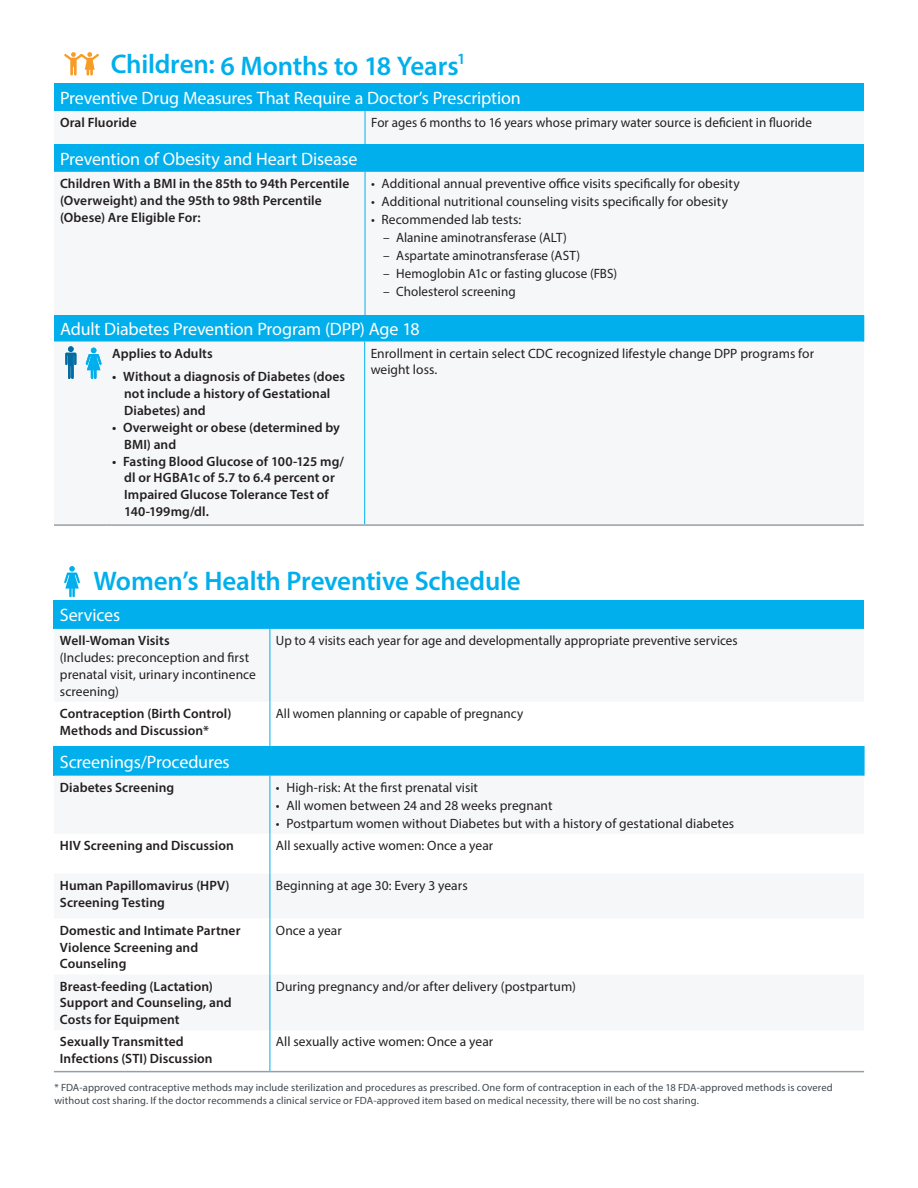
<style>
.page{position:relative;width:918px;height:1188px;background:#fff}
.page>*{position:absolute;margin:0;border:0;box-sizing:border-box;transform-origin:0 0}
.t1{font:600 27px "Myriad Pro";letter-spacing:-.01em;color:#00afec}
.t2{font:18px "Myriad Pro";letter-spacing:-.01em;color:#fff}
.t3{font:13.5px/16.8px "Myriad Pro";letter-spacing:.005em;color:#231f20}
.t4{font:600 13.5px/16.8px "Myriad Pro";letter-spacing:.005em;color:#231f20}
.t5{font:10.5px/13.2px "Myriad Pro";letter-spacing:.01em;color:#3f464d}
.s1{font-weight:600}
</style>
<div class="page">
<svg style="left:64px;top:52px;width:35px;height:24px"></svg>
<div style="left:54px;top:84px;width:810px;height:27px;background:#00afec"></div>
<div style="left:54px;top:111px;width:810px;height:34px;background:#f6f7f8"></div>
<hr style="left:365px;top:111px;width:1px;height:34px;background:#00afec">
<div style="left:54px;top:145px;width:810px;height:27px;background:#00afec"></div>
<hr style="left:365px;top:172px;width:1px;height:143px;background:#00afec">
<div style="left:54px;top:315px;width:810px;height:26px;background:#00afec"></div>
<div style="left:54px;top:341px;width:810px;height:183px;background:#f6f7f8"></div>
<hr style="left:54px;top:524px;width:52px;height:2px;background:#94a0a9">
<hr style="left:106px;top:524px;width:259px;height:2px;background:#94a0a9">
<hr style="left:365px;top:524px;width:499px;height:2px;background:#94a0a9">
<hr style="left:364px;top:341px;width:1px;height:183px;background:#00afec">
<svg style="left:86px;top:348px;width:16px;height:31px"></svg>
<svg style="left:65px;top:346px;width:11px;height:33px"></svg>
<svg style="left:64px;top:566px;width:16px;height:31px"></svg>
<div style="left:54px;top:600px;width:810px;height:29px;background:#00afec"></div>
<hr style="left:270px;top:629px;width:1px;height:73px;background:#00afec">
<hr style="left:270px;top:702px;width:1px;height:44px;background:#00afec">
<div style="left:54px;top:746px;width:810px;height:30px;background:#00afec"></div>
<hr style="left:270px;top:776px;width:1px;height:58px;background:#00afec">
<hr style="left:270px;top:834px;width:1px;height:40px;background:#00afec">
<hr style="left:270px;top:874px;width:1px;height:45px;background:#00afec">
<hr style="left:270px;top:919px;width:1px;height:55px;background:#00afec">
<hr style="left:270px;top:974px;width:1px;height:56px;background:#00afec">
<hr style="left:270px;top:1030px;width:1px;height:41px;background:#00afec">
<hr style="left:864px;top:746px;width:1px;height:30px;background:#00afec">
<hr style="left:54px;top:1071px;width:216px;height:1px;background:#94a0a9">
<hr style="left:270px;top:1071px;width:594px;height:1px;background:#94a0a9">
<p class="t1" style="left:111px;top:49px;width:356px">Children: 6 Months to 18 Years<sup>1</sup></p>
<p class="t2" style="left:60px;top:87px;width:462px">Preventive Drug Measures That Require a Doctor’s Prescription</p>
<p class="t4" style="left:60px;top:114px;width:78px">Oral Fluoride</p>
<p class="t3" style="left:371px;top:114px;width:442px">For ages 6 months to 16 years whose primary water source is deficient in fluoride</p>
<p class="t2" style="left:60px;top:148px;width:299px">Prevention of Obesity and Heart Disease</p>
<p class="t4" style="left:60px;top:175px;width:291px">Children With a BMI in the 85th to 94th Percentile (Overweight) and the 95th to 98th Percentile (Obese) Are Eligible For:</p>
<p class="t3" style="left:371px;top:175px;width:370px">• Additional annual preventive office visits specifically for obesity</p>
<p class="t3" style="left:371px;top:193px;width:359px">• Additional nutritional counseling visits specifically for obesity</p>
<p class="t3" style="left:371px;top:211px;width:152px">• Recommended lab tests:</p>
<p class="t3" style="left:383px;top:229px;width:185px">– Alanine aminotransferase (ALT)</p>
<p class="t3" style="left:383px;top:247px;width:199px">– Aspartate aminotransferase (AST)</p>
<p class="t3" style="left:383px;top:265px;width:236px">– Hemoglobin A1c or fasting glucose (FBS)</p>
<p class="t3" style="left:383px;top:283px;width:134px">– Cholesterol screening</p>
<p class="t2" style="left:60px;top:318px;width:361px">Adult Diabetes Prevention Program (DPP) Age 18</p>
<p class="t4" style="left:112px;top:344px;width:102px">Applies to Adults</p>
<p class="t4" style="left:124px;top:368px;width:223px;text-indent:-12px">• Without a diagnosis of Diabetes (does not include a history of Gestational<br>Diabetes) and</p>
<p class="t4" style="left:124px;top:419px;width:217px;text-indent:-12px">• Overweight or obese (determined by<br>BMI) and</p>
<p class="t4" style="left:124px;top:452px;width:221px;text-indent:-12px">• Fasting Blood Glucose of 100-125 mg/ dl or HGBA1c of 5.7 to 6.4 percent or<br>Impaired Glucose Tolerance Test of<br>140-199mg/dl.</p>
<p class="t3" style="left:371px;top:344px;width:445px">Enrollment in certain select CDC recognized lifestyle change DPP programs for weight loss.</p>
<p class="t1" style="left:93px;top:564px;width:429px">Women’s Health Preventive Schedule</p>
<p class="t2" style="left:60px;top:604px;width:62px">Services</p>
<p class="t3" style="left:60px;top:632px;width:198px"><span class="s1">Well-Woman Visits<br></span>(Includes: preconception and first prenatal visit, urinary incontinence screening)</p>
<p class="t3" style="left:276px;top:632px;width:463px">Up to 4 visits each year for age and developmentally appropriate preventive services</p>
<p class="t4" style="left:60px;top:705px;width:173px">Contraception (Birth Control)<br>Methods and Discussion*</p>
<p class="t3" style="left:276px;top:705px;width:249px">All women planning or capable of pregnancy</p>
<p class="t2" style="left:60px;top:750px;width:171px">Screenings/Procedures</p>
<p class="t4" style="left:60px;top:778px;width:116px">Diabetes Screening</p>
<p class="t3" style="left:276px;top:779px;width:204px">• High-risk: At the first prenatal visit</p>
<p class="t3" style="left:276px;top:797px;width:278px">• All women between 24 and 28 weeks pregnant</p>
<p class="t3" style="left:276px;top:815px;width:460px">• Postpartum women without Diabetes but with a history of gestational diabetes</p>
<p class="t4" style="left:60px;top:837px;width:175px">HIV Screening and Discussion</p>
<p class="t3" style="left:276px;top:837px;width:219px">All sexually active women: Once a year</p>
<p class="t4" style="left:60px;top:877px;width:171px">Human Papillomavirus (HPV)<br>Screening Testing</p>
<p class="t3" style="left:276px;top:877px;width:193px">Beginning at age 30: Every 3 years</p>
<p class="t4" style="left:60px;top:921px;width:182px">Domestic and Intimate Partner<br>Violence Screening and<br>Counseling</p>
<p class="t3" style="left:276px;top:922px;width:68px">Once a year</p>
<p class="t4" style="left:60px;top:977px;width:173px">Breast-feeding (Lactation)<br>Support and Counseling, and<br>Costs for Equipment</p>
<p class="t3" style="left:276px;top:977px;width:301px">During pregnancy and/or after delivery (postpartum)</p>
<p class="t4" style="left:60px;top:1033px;width:154px">Sexually Transmitted<br>Infections (STI) Discussion</p>
<p class="t3" style="left:276px;top:1033px;width:219px">All sexually active women: Once a year</p>
<p class="t5" style="left:54px;top:1081px;width:780px">* FDA-approved contraceptive methods may include sterilization and procedures as prescribed. One form of contraception in each of the 18 FDA-approved methods is covered without cost sharing. If the doctor recommends a clinical service or FDA-approved item based on medical necessity, there will be no cost sharing.</p>
</div>
